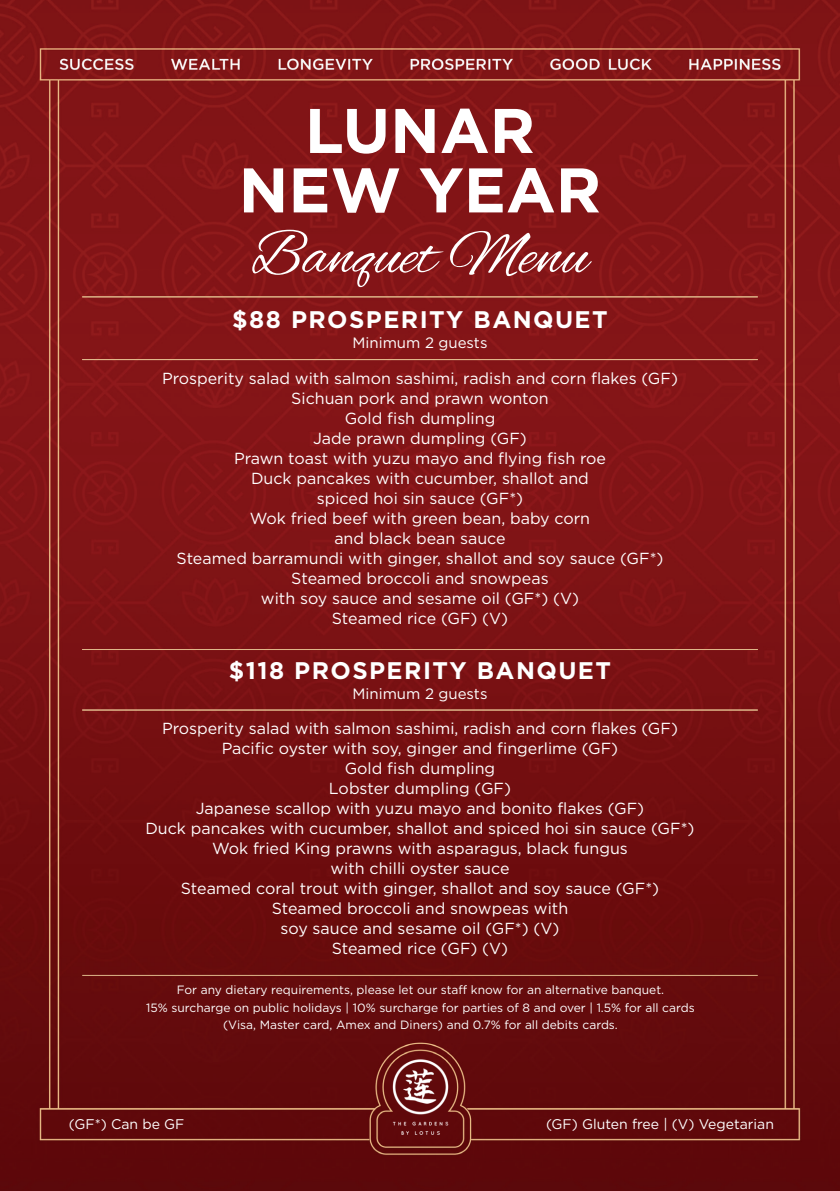
<style>
.page{position:relative;width:840px;height:1191px;background:#fff}
.page>*{position:absolute;margin:0;border:0;box-sizing:border-box;transform-origin:0 0}
.t1{font:700 62.8px/59.4px "Gotham HTF";color:#fff;text-align:center}
.t2{font:62.8px "Alex Brush";color:#fff}
.t3{font:700 24px "Gotham HTF";letter-spacing:.06em;color:#fff}
.t4{font:16px/20px "Gotham HTF";color:#fff;text-align:center}
.t5{font:15px "Gotham HTF";color:#fff}
.t6{font:14px "Gotham HTF";color:#fff}
.t7{font:12px/17.6px "Gotham HTF";color:#fff;text-align:center}
</style>
<div class="page">
<img style="left:0;top:0;width:839px;height:1191px">
<img style="left:371px;top:1048px;width:98px;height:97px">
<hr style="left:82px;top:975px;width:675px;height:1px;background:#dfb88a">
<hr style="left:82px;top:709px;width:675px;height:1px;background:#dfb88a">
<hr style="left:82px;top:649px;width:675px;height:1px;background:#dfb88a">
<hr style="left:82px;top:359px;width:675px;height:1px;background:#dfb88a">
<hr style="left:82px;top:296px;width:675px;height:1px;background:#dfb88a">
<h1 class="t1" style="left:238px;top:99px;width:364px">LUNAR<br>NEW YEAR</h1>
<h1 class="t2" style="left:251px;top:220px;width:339px">Banquet Menu</h1>
<h2 class="t3" style="left:232px;top:306px;width:377px">$88 PROSPERITY BANQUET</h2>
<p class="t5" style="left:352px;top:334px;width:136px">Minimum 2 guests</p>
<p class="t4" style="left:162px;top:368px;width:517px">Prosperity salad with salmon sashimi, radish and corn flakes (GF)<br>Sichuan pork and prawn wonton<br>Gold fish dumpling<br>Jade prawn dumpling (GF)<br>Prawn toast with yuzu mayo and flying fish roe<br>Duck pancakes with cucumber, shallot and<br>spiced hoi sin sauce (GF*)<br>Wok fried beef with green bean, baby corn<br>and black bean sauce<br>Steamed barramundi with ginger, shallot and soy sauce (GF*)<br>Steamed broccoli and snowpeas<br>with soy sauce and sesame oil (GF*) (V)<br>Steamed rice (GF) (V)</p>
<h2 class="t3" style="left:229px;top:656px;width:383px">$118 PROSPERITY BANQUET</h2>
<p class="t5" style="left:352px;top:685px;width:136px">Minimum 2 guests</p>
<p class="t4" style="left:145px;top:718px;width:550px">Prosperity salad with salmon sashimi, radish and corn flakes (GF)<br>Pacific oyster with soy, ginger and fingerlime (GF)<br>Gold fish dumpling<br>Lobster dumpling (GF)<br>Japanese scallop with yuzu mayo and bonito flakes (GF)<br>Duck pancakes with cucumber, shallot and spiced hoi sin sauce (GF*)<br>Wok fried King prawns with asparagus, black fungus<br>with chilli oyster sauce<br>Steamed coral trout with ginger, shallot and soy sauce (GF*)<br>Steamed broccoli and snowpeas with<br>soy sauce and sesame oil (GF*) (V)<br>Steamed rice (GF) (V)</p>
<p class="t7" style="left:146px;top:980px;width:549px">For any dietary requirements, please let our staff know for an alternative banquet.<br>15% surcharge on public holidays | 10% surcharge for parties of 8 and over | 1.5% for all cards (Visa, Master card, Amex and Diners) and 0.7% for all debits cards.</p>
<p class="t6" style="left:69px;top:1116px;width:117px">(GF*) Can be GF</p>
<p class="t6" style="left:545px;top:1116px;width:229px">(GF) Gluten free | (V) Vegetarian</p>
</div>
